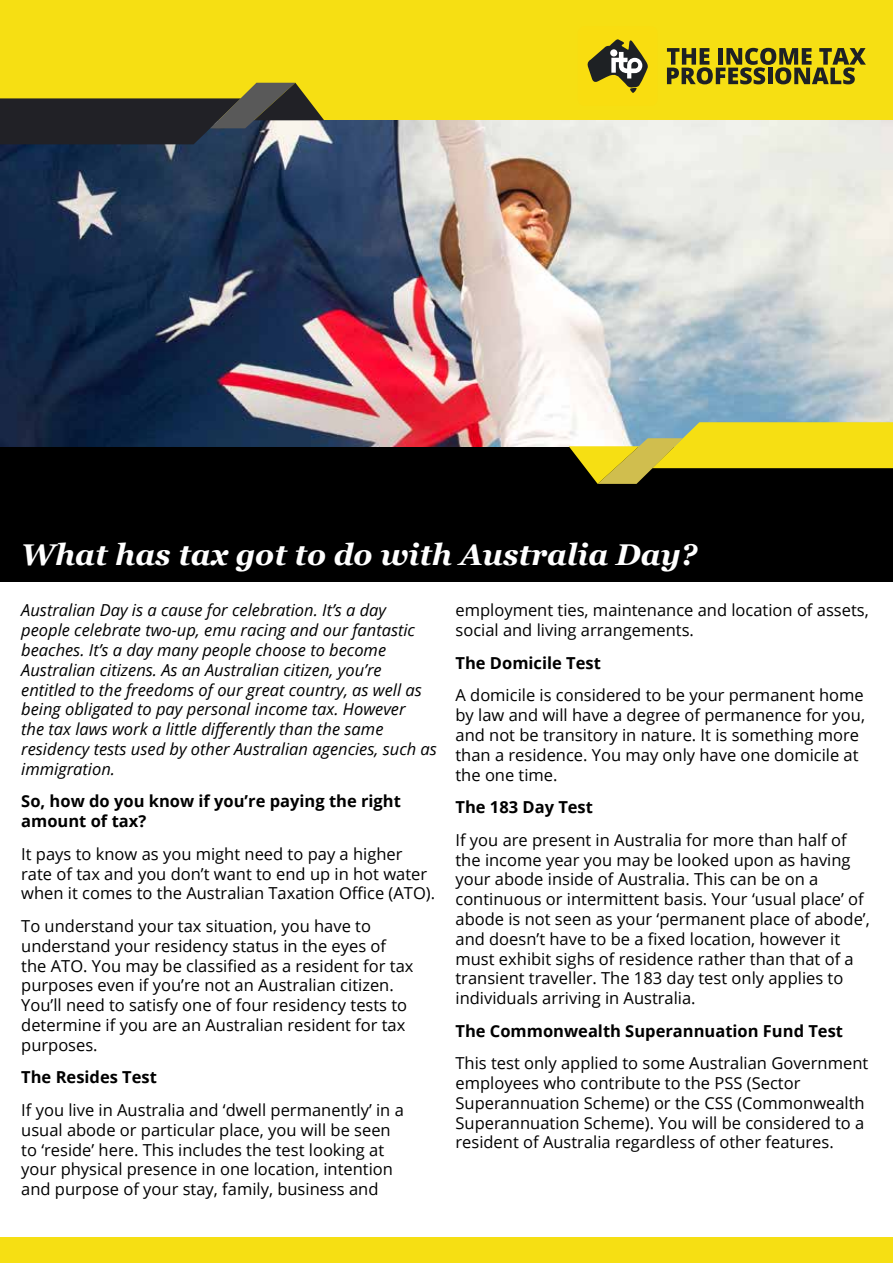
<style>
.page{position:relative;width:893px;height:1263px;background:#fff}
.page>*{position:absolute;margin:0;border:0;box-sizing:border-box;transform-origin:0 0}
.t1{font:italic 700 30px "Georgia";color:#fff}
.t2{font:16.5px/19.8px "Open Sans";color:#000}
.t3{font:italic 16.5px/19.8px "Open Sans";color:#000}
.t4{font:700 16.5px/19.8px "Open Sans";color:#000}
</style>
<div class="page">
<div style="left:0;top:446px;width:893px;height:136px;background:#000"></div>
<div style="left:0;top:0;width:893px;height:136px;background:#f6df13"></div>
<svg style="left:587px;top:39px;width:61px;height:54px"></svg>
<div style="left:610px;top:49px;width:7px;height:8px;background:#fff;border-radius:50%"></div>
<svg style="left:667px;top:48px;width:199px;height:36px"></svg>
<div style="left:0;top:1237px;width:893px;height:26px;background:#f6df13"></div>
<img style="left:0;top:120px;width:893px;height:326px">
<svg style="left:0;top:83px;width:324px;height:61px"></svg>
<svg style="left:569px;top:422px;width:324px;height:62px"></svg>
<h1 class="t1" style="left:21px;top:542px;width:677px">What has tax got to do with Australia Day?</h1>
<p class="t3" style="left:21px;top:602px;width:417px">Australian Day is a cause for celebration. It’s a day people celebrate two-up, emu racing and our fantastic beaches. It’s a day many people choose to become Australian citizens. As an Australian citizen, you’re entitled to the freedoms of our great country, as well as being obligated to pay personal income tax. However<br>the tax laws work a little differently than the same residency tests used by other Australian agencies, such as immigration.</p>
<p class="t4" style="left:21px;top:793px;width:381px">So, how do you know if you’re paying the right amount of tax?</p>
<p class="t2" style="left:21px;top:845px;width:415px">It pays to know as you might need to pay a higher rate of tax and you don’t want to end up in hot water when it comes to the Australian Taxation Office (ATO).</p>
<p class="t2" style="left:21px;top:918px;width:394px">To understand your tax situation, you have to understand your residency status in the eyes of the ATO. You may be classified as a resident for tax purposes even if you’re not an Australian citizen.<br>You’ll need to satisfy one of four residency tests to determine if you are an Australian resident for tax purposes.</p>
<p class="t4" style="left:21px;top:1069px;width:137px">The Resides Test</p>
<p class="t2" style="left:21px;top:1102px;width:384px">If you live in Australia and ‘dwell permanently’ in a usual abode or particular place, you will be seen to ‘reside’ here. This includes the test looking at your physical presence in one location, intention and purpose of your stay, family, business and</p>
<p class="t2" style="left:455px;top:602px;width:415px">employment ties, maintenance and location of assets, social and living arrangements.</p>
<p class="t4" style="left:455px;top:655px;width:147px">The Domicile Test</p>
<p class="t2" style="left:455px;top:685px;width:411px">A domicile is considered to be your permanent home by law and will have a degree of permanence for you, and not be transitory in nature. It is something more than a residence. You may only have one domicile at the one time.</p>
<p class="t4" style="left:455px;top:799px;width:139px">The 183 Day Test</p>
<p class="t2" style="left:455px;top:831px;width:416px">If you are present in Australia for more than half of the income year you may be looked upon as having your abode inside of Australia. This can be on a continuous or intermittent basis. Your ‘usual place’ of abode is not seen as your ‘permanent place of abode’, and doesn’t have to be a fixed location, however it must exhibit sighs of residence rather than that of a transient traveller. The 183 day test only applies to individuals arriving in Australia.</p>
<p class="t4" style="left:455px;top:1022px;width:389px">The Commonwealth Superannuation Fund Test</p>
<p class="t2" style="left:455px;top:1055px;width:414px">This test only applied to some Australian Government employees who contribute to the PSS (Sector Superannuation Scheme) or the CSS (Commonwealth Superannuation Scheme). You will be considered to a resident of Australia regardless of other features.</p>
</div>
